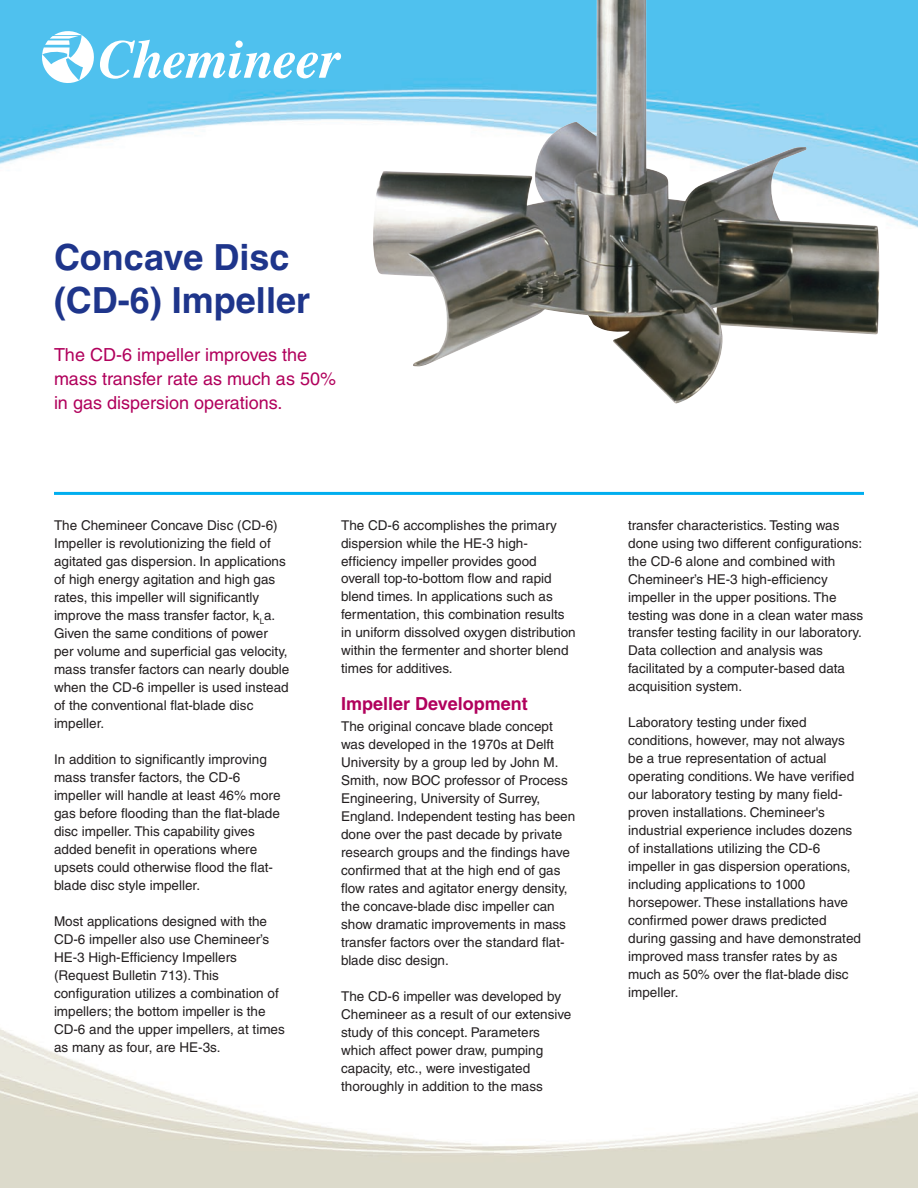
<style>
.page{position:relative;width:918px;height:1188px;background:#fff}
.page>*{position:absolute;margin:0;border:0;box-sizing:border-box;transform-origin:0 0}
.t1{font:700 36px/43.2px "Helvetica";color:#1e358b}
.t2{font:18px/24px "Helvetica";color:#b1015c}
.t3{font:700 18px "Helvetica";color:#b1015c}
.t4{font:13.5px/18px "Helvetica";color:#231f20}
</style>
<div class="page">
<img style="left:0;top:0;width:918px;height:1188px">
<svg style="left:42px;top:31px;width:299px;height:52px"></svg>
<hr style="left:54px;top:492px;width:810px;height:3px;background:#00aeef">
<img style="left:373px;top:0;width:506px;height:404px">
<h1 class="t1" style="left:54px;top:235px;width:258px">Concave Disc (CD-6) Impeller</h1>
<h2 class="t2" style="left:54px;top:342px;width:284px">The CD-6 impeller improves the mass transfer rate as much as 50% in gas dispersion operations.</h2>
<p class="t4" style="left:54px;top:516px;width:237px">The Chemineer Concave Disc (CD-6)<br>Impeller is revolutionizing the field of agitated gas dispersion. In applications of high energy agitation and high gas rates, this impeller will significantly improve the mass transfer factor, k<sub>L</sub>a.<br>Given the same conditions of power per volume and superficial gas velocity, mass transfer factors can nearly double when the CD-6 impeller is used instead of the conventional flat-blade disc impeller.</p>
<p class="t4" style="left:54px;top:750px;width:228px">In addition to significantly improving mass transfer factors, the CD-6 impeller will handle at least 46% more gas before flooding than the flat-blade disc impeller. This capability gives added benefit in operations where upsets could otherwise flood the flat&shy;blade disc style impeller.</p>
<p class="t4" style="left:54px;top:912px;width:232px">Most applications designed with the CD-6 impeller also use Chemineer’s HE-3 High-Efficiency Impellers (Request Bulletin 713). This configuration utilizes a combination of impellers; the bottom impeller is the CD-6 and the upper impellers, at times as many as four, are HE-3s.</p>
<p class="t4" style="left:341px;top:516px;width:236px">The CD-6 accomplishes the primary dispersion while the HE-3 high&shy;efficiency impeller provides good overall top-to-bottom flow and rapid blend times. In applications such as fermentation, this combination results in uniform dissolved oxygen distribution within the fermenter and shorter blend times for additives.</p>
<h2 class="t3" style="left:341px;top:692px;width:188px">Impeller Development</h2>
<p class="t4" style="left:341px;top:717px;width:236px">The original concave blade concept was developed in the 1970s at Delft University by a group led by John M.<br>Smith, now BOC professor of Process Engineering, University of Surrey, England. Independent testing has been done over the past decade by private research groups and the findings have confirmed that at the high end of gas flow rates and agitator energy density, the concave-blade disc impeller can show dramatic improvements in mass transfer factors over the standard flat&shy;blade disc design.</p>
<p class="t4" style="left:341px;top:987px;width:232px">The CD-6 impeller was developed by Chemineer as a result of our extensive study of this concept. Parameters which affect power draw, pumping capacity, etc., were investigated thoroughly in addition to the mass</p>
<p class="t4" style="left:628px;top:516px;width:237px">transfer characteristics. Testing was done using two different configurations: the CD-6 alone and combined with Chemineer’s HE-3 high-efficiency impeller in the upper positions. The testing was done in a clean water mass transfer testing facility in our laboratory.<br>Data collection and analysis was facilitated by a computer-based data acquisition system.</p>
<p class="t4" style="left:628px;top:714px;width:234px">Laboratory testing under fixed conditions, however, may not always be a true representation of actual operating conditions. We have verified our laboratory testing by many field&shy;proven installations. Chemineer's industrial experience includes dozens of installations utilizing the CD-6 impeller in gas dispersion operations, including applications to 1000 horsepower. These installations have confirmed power draws predicted during gassing and have demonstrated improved mass transfer rates by as much as 50% over the flat-blade disc impeller.</p>
</div>
